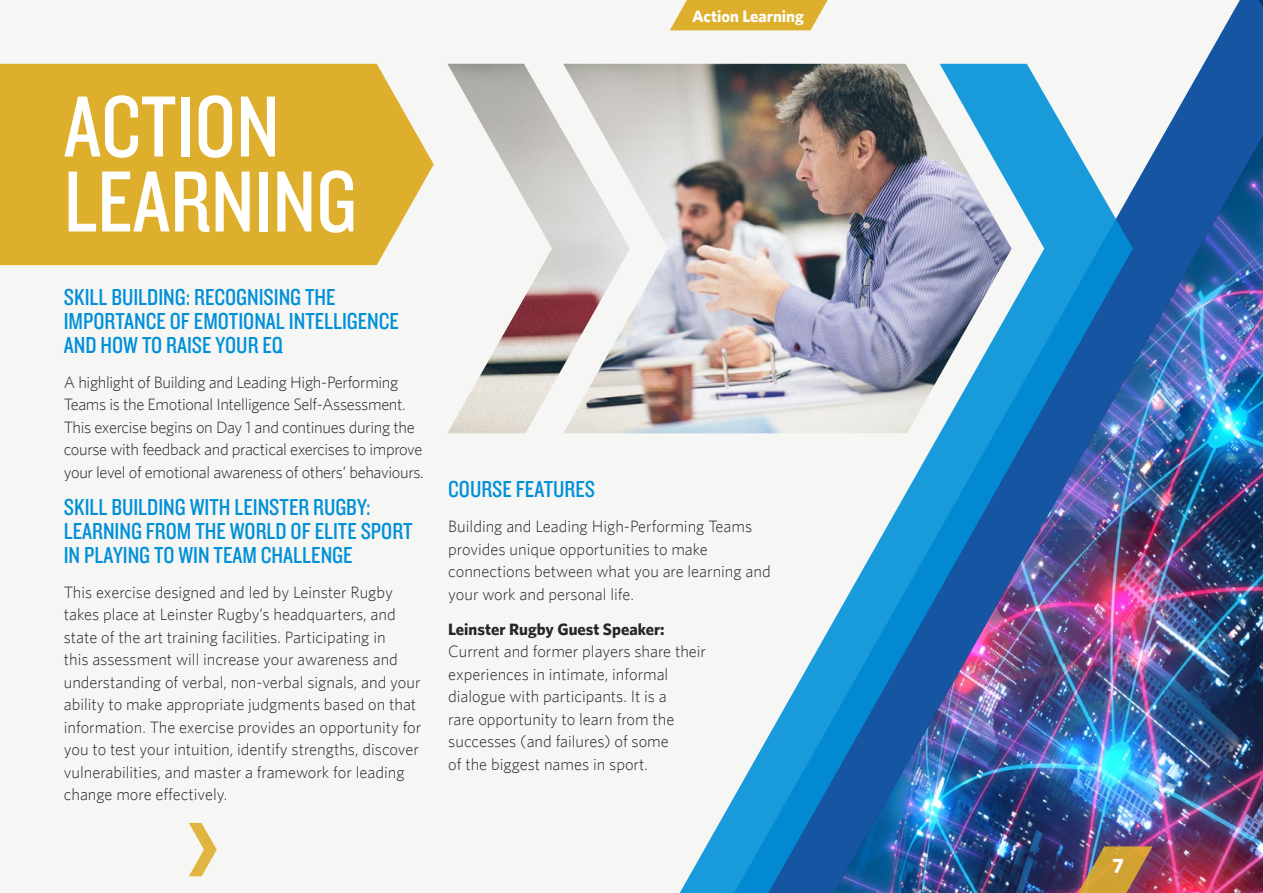
<style>
.page{position:relative;width:1263px;height:893px;background:#f6f6f5}
.page>*{position:absolute;margin:0;border:0;box-sizing:border-box;transform-origin:0 0}
.heads{font:90px/75px "Knockout HTF29 Junior Liteweight";color:#fff}
.second_heads{font:24px/24px "Knockout HTF29 Junior Liteweight";color:#0090d7}
.Body{font:700 21px "Whitney";color:#fff}
.Body-2{font:300 16.5px/22.5px "Whitney";color:#262626}
.Body-3{font:300 16.5px/22.5px "Whitney";letter-spacing:-.02em;color:#262626}
.Body-4{font:700 16.5px "Whitney";color:#fff}
.s1{font-weight:700}
</style>
<div class="page">
<img style="left:834px;top:0;width:429px;height:893px">
<img style="left:672px;top:64px;width:461px;height:829px">
<img style="left:1061px;top:846px;width:91px;height:47px">
<div style="left:0;top:64px;width:434px;height:201px;background:#deaf2c"></div>
<img style="left:447px;top:64px;width:565px;height:369px">
<svg style="left:670px;top:0;width:158px;height:30px;background:#e0b641"></svg>
<svg style="left:189px;top:823px;width:28px;height:53px"></svg>
<p class="Body-4" style="left:692px;top:6px;width:113px">Action Learning</p>
<p class="heads" style="left:64px;top:92px;width:295px">ACTION<br>LEARNING</p>
<p class="second_heads" style="left:64px;top:285px;width:337px">SKILL BUILDING: RECOGNISING THE<br>IMPORTANCE OF EMOTIONAL INTELLIGENCE<br>AND HOW TO RAISE YOUR EQ</p>
<p class="Body-3" style="left:64px;top:371px;width:361px">A highlight of Building and Leading High-Performing Teams is the Emotional Intelligence Self-Assessment.<br>This exercise begins on Day 1 and continues during the course with feedback and practical exercises to improve your level of emotional awareness of others’ behaviours.</p>
<p class="second_heads" style="left:64px;top:495px;width:350px">SKILL BUILDING WITH LEINSTER RUGBY:<br>LEARNING FROM THE WORLD OF ELITE SPORT<br>IN PLAYING TO WIN TEAM CHALLENGE</p>
<p class="Body-2" style="left:64px;top:581px;width:359px">This exercise designed and led by Leinster Rugby takes place at Leinster Rugby’s headquarters, and state of the art training facilities. Participating in<br>this assessment will increase your awareness and understanding of verbal, non-verbal signals, and your ability to make appropriate judgments based on that information. The exercise provides an opportunity for you to test your intuition, identify strengths, discover vulnerabilities, and master a framework for leading change more effectively.</p>
<p class="second_heads" style="left:448px;top:478px;width:148px">COURSE FEATURES</p>
<p class="Body-2" style="left:448px;top:515px;width:324px">Building and Leading High-Performing Teams provides unique opportunities to make connections between what you are learning and your work and personal life.</p>
<p class="Body-2" style="left:448px;top:618px;width:259px"><span class="s1">Leinster Rugby Guest Speaker:<br></span>Current and former players share their experiences in intimate, informal dialogue with participants. It is a<br>rare opportunity to learn from the successes (and failures) of some<br>of the biggest names in sport.</p>
<p class="Body" style="left:1112px;top:853px;width:13px">7</p>
</div>
